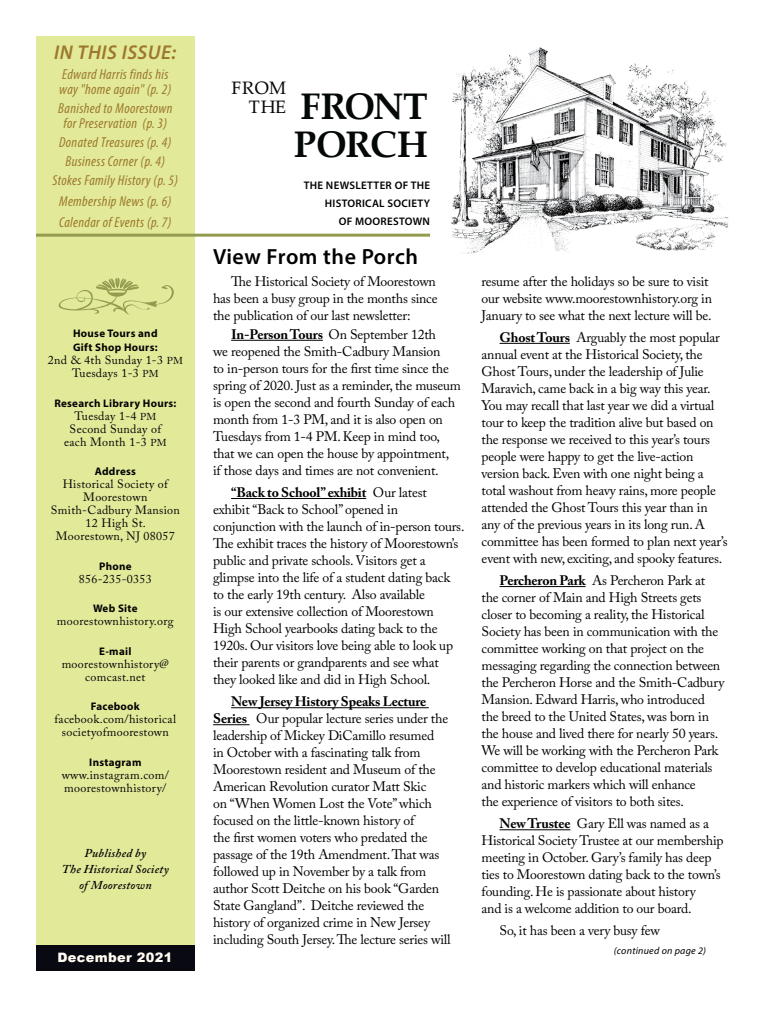
<style>
.page{position:relative;width:768px;height:1024px;background:#fff}
.page>*{position:absolute;margin:0;border:0;box-sizing:border-box;transform-origin:0 0}
.t1{font:700 37px/38px "Palatino Linotype";letter-spacing:-.025em;color:#040807}
.t2{font:600 22px "Myriad Pro";letter-spacing:.025em;color:#000}
.t3{font:italic 600 20px "Myriad Pro";letter-spacing:.025em;color:#9d782c}
.t4{font:18px/19px "Palatino Linotype";letter-spacing:.04em;color:#040807;text-align:right}
.t5{font:italic condensed 14.5px/15px "Myriad Pro";letter-spacing:.025em;color:#9d782c}
.t6{font:13.8px/17px "Adobe Caslon Pro";letter-spacing:-.015em;color:#000}
.t7{font:900 13px "Arial";letter-spacing:.025em;color:#fffbf1}
.t8{font:12px/13px "Adobe Caslon Pro";letter-spacing:.025em;color:#040303;text-align:center}
.t9{font:italic 600 12px/16px "Adobe Caslon Pro";letter-spacing:.025em;color:#040303;text-align:center}
.t10{font:700 11px/14px "Myriad Pro";letter-spacing:.025em;color:#040303}
.t11{font:600 11px/18px "Myriad Pro";letter-spacing:.025em;color:#000;text-align:right}
.t12{font:italic 10px "Myriad Pro";letter-spacing:.025em;color:#000}
.s1{font-size:10px}
.s2{font-weight:700}
</style>
<div class="page">
<div style="left:36px;top:36px;width:158px;height:910px;background:#e2ea9a"></div>
<div style="left:36px;top:946px;width:158px;height:25px;background:#090911"></div>
<svg style="left:58px;top:278px;width:116px;height:37px"></svg>
<hr style="left:36px;top:234px;width:394px;height:3px;background:#949b51">
<img style="left:451px;top:47px;width:278px;height:206px">
<hr style="left:231px;top:340px;width:92px;height:1px;background:#000">
<hr style="left:231px;top:498px;width:135px;height:1px;background:#000">
<hr style="left:231px;top:707px;width:198px;height:1px;background:#000">
<hr style="left:213px;top:724px;width:37px;height:1px;background:#000">
<hr style="left:500px;top:343px;width:70px;height:1px;background:#000">
<hr style="left:500px;top:586px;width:86px;height:1px;background:#000">
<hr style="left:500px;top:829px;width:70px;height:1px;background:#000">
<h3 class="t3" style="left:54px;top:40px;width:124px">IN THIS ISSUE:</h3>
<p class="t5" style="left:59px;top:66px;width:114px">Edward Harris finds his way "home again" (p. 2)</p>
<p class="t5" style="left:58px;top:100px;width:116px;text-align:center">Banished to Moorestown for Preservation (p. 3)</p>
<p class="t5" style="left:52px;top:132px;width:127px;line-height:19px;text-align:center">Donated Treasures (p. 4)<br>Business Corner (p. 4)<br>Stokes Family History (p. 5)</p>
<p class="t5" style="left:59px;top:190px;width:114px;line-height:21.1px">Membership News (p. 6)<br>Calendar of Events (p. 7)</p>
<p class="t10" style="left:73px;top:326px;width:86px">House Tours and<br>Gift Shop Hours:</p>
<p class="t8" style="left:48px;top:354px;width:137px">2nd &amp; 4th Sunday 1-3 <span class="s1">PM<br></span>Tuesdays 1-3 <span class="s1">PM</span></p>
<p class="t10" style="left:54px;top:396px;width:124px">Research Library Hours:</p>
<p class="t8" style="left:64px;top:409px;width:104px">Tuesday 1-4 <span class="s1">PM<br></span>Second Sunday of each Month 1-3 <span class="s1">PM</span></p>
<p class="t10" style="left:95px;top:464px;width:43px">Address</p>
<p class="t8" style="left:51px;top:478px;width:131px">Historical Society of<br>Moorestown<br>Smith-Cadbury Mansion<br>12 High St.<br>Moorestown, NJ 08057</p>
<p class="t10" style="left:99px;top:559px;width:34px">Phone</p>
<p class="t8" style="left:79px;top:572px;width:74px">856-235-0353</p>
<p class="t10" style="left:93px;top:601px;width:46px">Web Site</p>
<p class="t8" style="left:57px;top:615px;width:118px">moorestownhistory.org</p>
<p class="t10" style="left:99px;top:644px;width:34px">E-mail</p>
<p class="t8" style="left:62px;top:657px;width:109px">moorestownhistory@ comcast.net</p>
<p class="t10" style="left:91px;top:699px;width:51px">Facebook</p>
<p class="t8" style="left:55px;top:713px;width:123px">facebook.com/historical societyofmoorestown</p>
<p class="t10" style="left:89px;top:755px;width:54px">Instagram</p>
<p class="t8" style="left:62px;top:768px;width:109px;text-align:left">www.instagram.com/ moorestownhistory/</p>
<p class="t9" style="left:62px;top:845px;width:108px">Published by<br>The Historical Society of Moorestown</p>
<p class="t7" style="left:57px;top:948px;width:117px">December 2021</p>
<h3 class="t4" style="left:232px;top:78px;width:56px">FROM<br>THE</h3>
<h1 class="t1" style="left:294px;top:86px;width:136px">FRONT<br>PORCH</h1>
<p class="t11" style="left:304px;top:176px;width:128px">THE NEWSLETTER OF THE<br>HISTORICAL SOCIETY<br>OF MOORESTOWN</p>
<h2 class="t2" style="left:213px;top:242px;width:207px">View From the Porch</h2>
<p class="t6" style="left:213px;top:272px;width:226px;text-indent:18px">The Historical Society of Moorestown has been a busy group in the months since the publication of our last newsletter:</p>
<p class="t6" style="left:213px;top:326px;width:249px;text-indent:18px"><span class="s2">In-Person Tours</span> On September 12th<br>we reopened the Smith-Cadbury Mansion<br>to in-person tours for the first time since the spring of 2020. Just as a reminder, the museum is open the second and fourth Sunday of each month from 1-3 PM, and it is also open on Tuesdays from 1-4 PM. Keep in mind too, that we can open the house by appointment,<br>if those days and times are not convenient.</p>
<p class="t6" style="left:213px;top:484px;width:253px;text-indent:18px"><span class="s2">“Back to School” exhibit</span> Our latest exhibit “Back to School” opened in conjunction with the launch of in-person tours.<br>The exhibit traces the history of Moorestown’s public and private schools. Visitors get a glimpse into the life of a student dating back to the early 19th century. Also available<br>is our extensive collection of Moorestown High School yearbooks dating back to the 1920s. Our visitors love being able to look up their parents or grandparents and see what they looked like and did in High School.</p>
<p class="t6" style="left:213px;top:693px;width:239px;text-indent:18px"><span class="s2">New Jersey History Speaks Lecture Series</span> Our popular lecture series under the leadership of Mickey DiCamillo resumed<br>in October with a fascinating talk from Moorestown resident and Museum of the American Revolution curator Matt Skic<br>on “When Women Lost the Vote” which focused on the little-known history of<br>the first women voters who predated the passage of the 19th Amendment. That was followed up in November by a talk from author Scott Deitche on his book “Garden State Gangland”. Deitche reviewed the history of organized crime in New Jersey including South Jersey. The lecture series will</p>
<p class="t6" style="left:482px;top:272px;width:232px">resume after the holidays so be sure to visit our website www.moorestownhistory.org in<br>January to see what the next lecture will be.</p>
<p class="t6" style="left:482px;top:329px;width:248px;text-indent:18px"><span class="s2">Ghost Tours</span> Arguably the most popular annual event at the Historical Society, the Ghost Tours, under the leadership of Julie Maravich, came back in a big way this year.<br>You may recall that last year we did a virtual tour to keep the tradition alive but based on the response we received to this year’s tours people were happy to get the live-action version back. Even with one night being a total washout from heavy rains, more people attended the Ghost Tours this year than in any of the previous years in its long run. A committee has been formed to plan next year’s event with new, exciting, and spooky features.</p>
<p class="t6" style="left:482px;top:572px;width:244px;text-indent:18px"><span class="s2">Percheron Park</span> As Percheron Park at the corner of Main and High Streets gets closer to becoming a reality, the Historical Society has been in communication with the committee working on that project on the messaging regarding the connection between the Percheron Horse and the Smith-Cadbury Mansion. Edward Harris, who introduced the breed to the United States, was born in the house and lived there for nearly 50 years.<br>We will be working with the Percheron Park committee to develop educational materials and historic markers which will enhance<br>the experience of visitors to both sites.</p>
<p class="t6" style="left:482px;top:815px;width:244px;text-indent:18px"><span class="s2">New Trustee</span> Gary Ell was named as a Historical Society Trustee at our membership meeting in October. Gary’s family has deep ties to Moorestown dating back to the town’s founding. He is passionate about history<br>and is a welcome addition to our board.</p>
<p class="t6" style="left:500px;top:922px;width:162px">So, it has been a very busy few</p>
<p class="t12" style="left:614px;top:945px;width:94px">(continued on page 2)</p>
</div>
